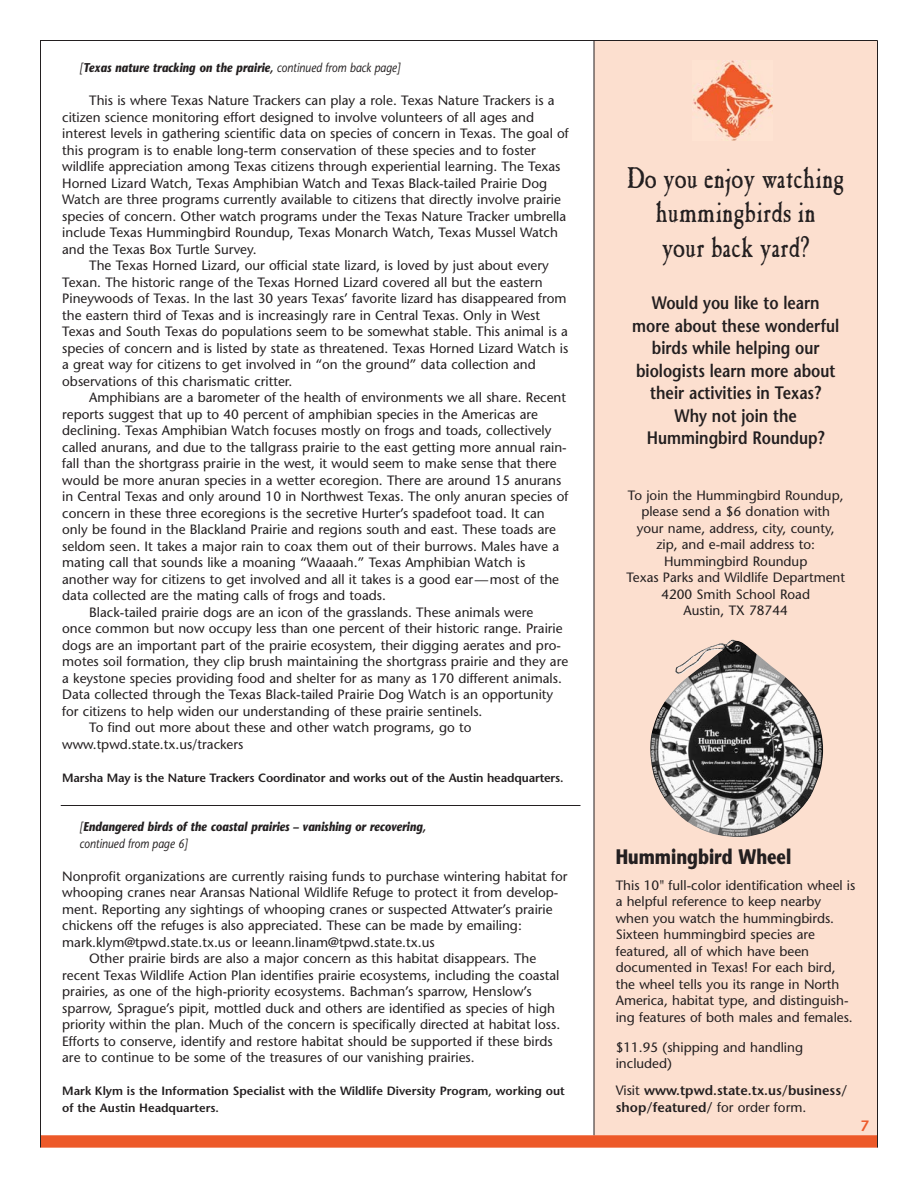
<style>
.page{position:relative;width:918px;height:1188px;background:#fff}
.page>*{position:absolute;margin:0;border:0;box-sizing:border-box;transform-origin:0 0}
.t1{font:30px/34.5px "Caslon Antique";color:#231f20;text-align:center;scale:.85 1}
.t2{font:700 21px "Stone Sans";color:#231f20;scale:.78 1}
.t3{font:600 18px/22.5px "Stone Sans";color:#231f20;text-align:center;scale:.85 1}
.t4{font:600 15px "Stone Sans";color:#ed5929}
.t5{font:13.5px/16.5px "Stone Sans";color:#231f20}
.t6{font:600 13.5px/16.5px "Stone Sans";color:#231f20}
.t7{font:italic 700 12.75px "Stone Sans";color:#231f20;scale:.85 1}
.t8{font:italic 12.75px "Stone Sans";color:#231f20;scale:.85 1}
.t9{font:600 12px/16.5px "Stone Sans";color:#231f20}
.s1{font-weight:400}
</style>
<div class="page">
<div style="left:594px;top:40px;width:284px;height:1108px;background:#fcdfcf"></div>
<hr style="left:594px;top:40px;width:1px;height:1095px;background:#231f20">
<div style="left:41px;top:1136px;width:836px;height:11px;background:#ed5929"></div>
<div style="left:40px;top:1135px;width:838px;height:13px;border:1px solid #ed5929"></div>
<hr style="left:40px;top:40px;width:838px;height:1px;background:#231f20">
<hr style="left:40px;top:40px;width:1px;height:1108px;background:#231f20">
<hr style="left:877px;top:40px;width:1px;height:1108px;background:#231f20">
<hr style="left:61px;top:805px;width:519px;height:1px;background:#231f20">
<img style="left:693px;top:60px;width:80px;height:81px">
<img style="left:650px;top:640px;width:174px;height:197px">
<h6 class="t7" style="left:80px;top:63px;width:379px"><span class="s1">[</span>Texas nature tracking on the prairie, <span class="s1">continued from back page]</span></h6>
<p class="t5" style="left:62px;top:94px;width:508px;text-indent:27px">This is where Texas Nature Trackers can play a role. Texas Nature Trackers is a citizen science monitoring effort designed to involve volunteers of all ages and interest levels in gathering scientific data on species of concern in Texas. The goal of this program is to enable long-term conservation of these species and to foster wildlife appreciation among Texas citizens through experiential learning. The Texas Horned Lizard Watch, Texas Amphibian Watch and Texas Black-tailed Prairie Dog Watch are three programs currently available to citizens that directly involve prairie species of concern. Other watch programs under the Texas Nature Tracker umbrella include Texas Hummingbird Roundup, Texas Monarch Watch, Texas Mussel Watch and the Texas Box Turtle Survey.</p>
<p class="t5" style="left:62px;top:259px;width:508px;text-indent:27px">The Texas Horned Lizard, our official state lizard, is loved by just about every Texan. The historic range of the Texas Horned Lizard covered all but the eastern Pineywoods of Texas. In the last 30 years Texas’ favorite lizard has disappeared from the eastern third of Texas and is increasingly rare in Central Texas. Only in West Texas and South Texas do populations seem to be somewhat stable. This animal is a species of concern and is listed by state as threatened. Texas Horned Lizard Watch is a great way for citizens to get involved in “on the ground” data collection and observations of this charismatic critter.</p>
<p class="t5" style="left:62px;top:391px;width:508px;text-indent:27px">Amphibians are a barometer of the health of environments we all share. Recent reports suggest that up to 40 percent of amphibian species in the Americas are declining. Texas Amphibian Watch focuses mostly on frogs and toads, collectively called anurans, and due to the tallgrass prairie to the east getting more annual rain&shy;fall than the shortgrass prairie in the west, it would seem to make sense that there would be more anuran species in a wetter ecoregion. There are around 15 anurans in Central Texas and only around 10 in Northwest Texas. The only anuran species of concern in these three ecoregions is the secretive Hurter’s spadefoot toad. It can only be found in the Blackland Prairie and regions south and east. These toads are seldom seen. It takes a major rain to coax them out of their burrows. Males have a mating call that sounds like a moaning “Waaaah.” Texas Amphibian Watch is another way for citizens to get involved and all it takes is a good ear—most of the data collected are the mating calls of frogs and toads.</p>
<p class="t5" style="left:62px;top:605px;width:508px;text-indent:27px">Black-tailed prairie dogs are an icon of the grasslands. These animals were<br>once common but now occupy less than one percent of their historic range. Prairie dogs are an important part of the prairie ecosystem, their digging aerates and pro&shy;motes soil formation, they clip brush maintaining the shortgrass prairie and they are a keystone species providing food and shelter for as many as 170 different animals.<br>Data collected through the Texas Black-tailed Prairie Dog Watch is an opportunity for citizens to help widen our understanding of these prairie sentinels.</p>
<p class="t5" style="left:62px;top:721px;width:411px;text-indent:27px">To find out more about these and other watch programs, go to www.tpwd.state.tx.us/trackers</p>
<p class="t9" style="left:62px;top:771px;width:503px">Marsha May is the Nature Trackers Coordinator and works out of the Austin headquarters.</p>
<h6 class="t7" style="left:80px;top:822px;width:409px"><span class="s1">[</span>Endangered birds of the coastal prairies – vanishing or recovering,</h6>
<p class="t8" style="left:80px;top:838px;width:129px">continued from page 6]</p>
<p class="t5" style="left:62px;top:869px;width:507px">Nonprofit organizations are currently raising funds to purchase wintering habitat for whooping cranes near Aransas National Wildlife Refuge to protect it from develop&shy;ment. Reporting any sightings of whooping cranes or suspected Attwater’s prairie chickens off the refuges is also appreciated. These can be made by emailing: mark.klym@tpwd.state.tx.us or leeann.linam@tpwd.state.tx.us</p>
<p class="t5" style="left:62px;top:952px;width:500px;text-indent:27px">Other prairie birds are also a major concern as this habitat disappears. The recent Texas Wildlife Action Plan identifies prairie ecosystems, including the coastal prairies, as one of the high-priority ecosystems. Bachman’s sparrow, Henslow’s sparrow, Sprague’s pipit, mottled duck and others are identified as species of high priority within the plan. Much of the concern is specifically directed at habitat loss.<br>Efforts to conserve, identify and restore habitat should be supported if these birds are to continue to be some of the treasures of our vanishing prairies.</p>
<p class="t9" style="left:62px;top:1084px;width:504px">Mark Klym is the Information Specialist with the Wildlife Diversity Program, working out of the Austin Headquarters.</p>
<h2 class="t1" style="left:627px;top:163px;width:257px">Do you enjoy watching hummingbirds in<br>your back yard?</h2>
<h4 class="t3" style="left:632px;top:294px;width:245px">Would you like to learn more about these wonderful birds while helping our biologists learn more about their activities in Texas?<br>Why not join the<br>Hummingbird Roundup?</h4>
<p class="t5" style="left:626px;top:488px;width:220px;text-align:center">To join the Hummingbird Roundup, please send a $6 donation with your name, address, city, county, zip, and e-mail address to:<br>Hummingbird Roundup<br>Texas Parks and Wildlife Department<br>4200 Smith School Road<br>Austin, TX 78744</p>
<h3 class="t2" style="left:616px;top:849px;width:227px">Hummingbird Wheel</h3>
<p class="t5" style="left:616px;top:878px;width:241px">This 10" full-color identification wheel is a helpful reference to keep nearby when you watch the hummingbirds.<br>Sixteen hummingbird species are featured, all of which have been documented in Texas! For each bird, the wheel tells you its range in North America, habitat type, and distinguish&shy;ing features of both males and females.</p>
<p class="t5" style="left:616px;top:1040px;width:189px">$11.95 (shipping and handling included)</p>
<h5 class="t6" style="left:616px;top:1084px;width:233px"><span class="s1">Visit</span> www.tpwd.state.tx.us/business/ shop/featured/ <span class="s1">for order form.</span></h5>
<p class="t4" style="left:861px;top:1120px;width:10px">7</p>
</div>
